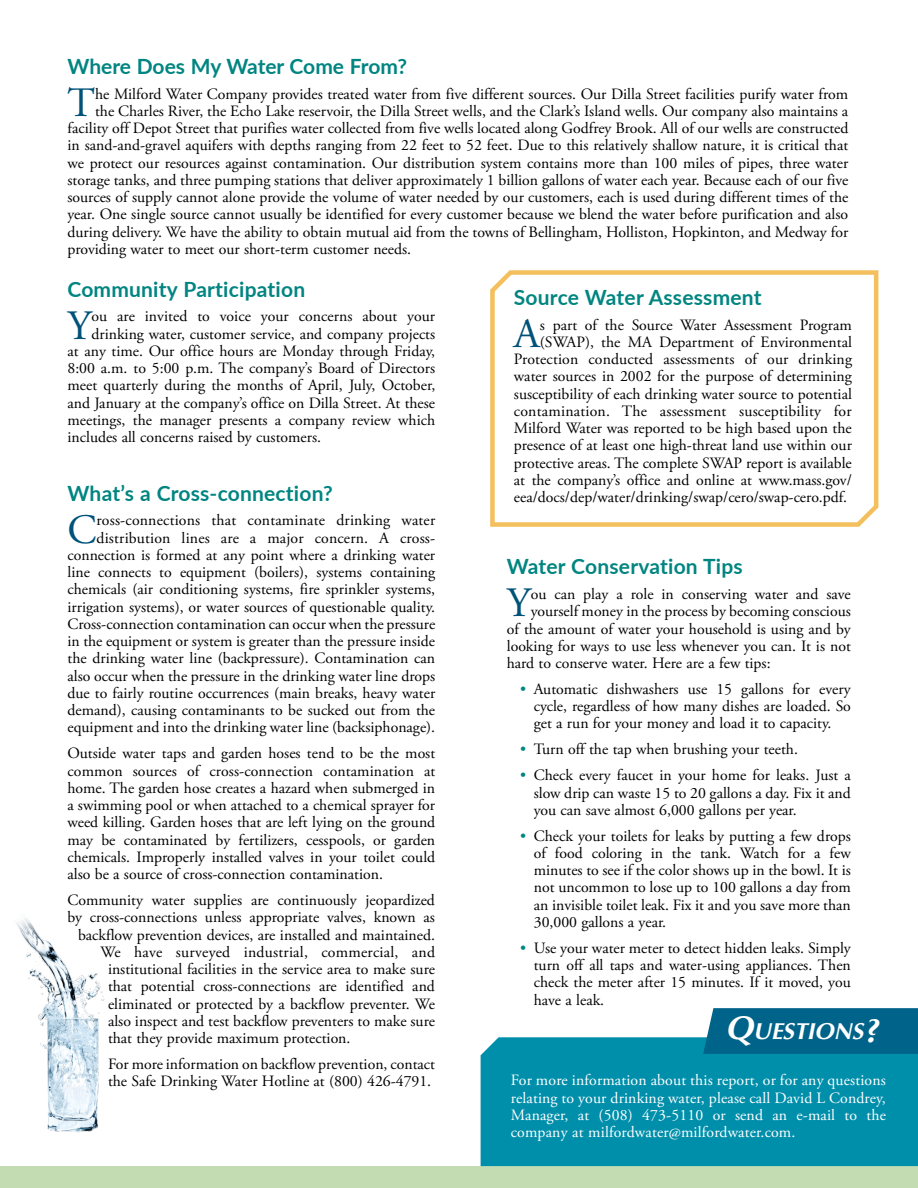
<style>
.page{position:relative;width:918px;height:1188px;background:#fff}
.page>*{position:absolute;margin:0;border:0;box-sizing:border-box;transform-origin:0 0}
.Initial_Cap{font:41.7px "Adobe Garamond Pro";color:#00527a}
.t1{font:italic 700 23.1px "Optima";color:#fff}
.Article_Headline-19{font:700 21px "Lato";letter-spacing:.01em;color:#008581}
.Initial_Cap-2{font:15.75px/17.2px "Adobe Garamond Pro";color:#000;text-align:justify}
.First_Paragraph{font:15.75px/17.2px "Adobe Garamond Pro";color:#000;text-align:justify}
.First_Paragraph-2{font:15.75px/17.2px "Adobe Garamond Pro";letter-spacing:.01em;color:#fff;text-align:justify}
.s1{color:#008581}
.s2{font-size:33px}
</style>
<div class="page">
<div style="left:0;top:1166px;width:918px;height:22px;background:#c4dcb1"></div>
<div style="left:481px;top:1037px;width:437px;height:129px;background:#008fab"></div>
<div style="left:703px;top:1008px;width:215px;height:46px;background:#00638a"></div>
<svg style="left:490px;top:270px;width:389px;height:257px"></svg>
<img style="left:16px;top:917px;width:89px;height:215px">
<p class="Article_Headline-19" style="left:67px;top:51px;width:341px">Where Does My Water Come From?</p>
<p class="Initial_Cap" style="left:67px;top:78px;width:29px">T</p>
<p class="Initial_Cap-2" style="left:95px;top:86px;width:755px">he Milford Water Company provides treated water from five different sources. Our Dilla Street facilities purify water from</p>
<p class="Initial_Cap-2" style="left:95px;top:103px;width:755px">the Charles River, the Echo Lake reservoir, the Dilla Street wells, and the Clark’s Island wells. Our company also maintains a</p>
<p class="Initial_Cap-2" style="left:67px;top:120px;width:782px">facility off Depot Street that purifies water collected from five wells located along Godfrey Brook. All of our wells are constructed</p>
<p class="Initial_Cap-2" style="left:67px;top:137px;width:782px">in sand-and-gravel aquifers with depths ranging from 22 feet to 52 feet. Due to this relatively shallow nature, it is critical that</p>
<p class="Initial_Cap-2" style="left:67px;top:155px;width:782px">we protect our resources against contamination. Our distribution system contains more than 100 miles of pipes, three water</p>
<p class="Initial_Cap-2" style="left:67px;top:172px;width:782px">storage tanks, and three pumping stations that deliver approximately 1 billion gallons of water each year. Because each of our five</p>
<p class="Initial_Cap-2" style="left:67px;top:189px;width:782px">sources of supply cannot alone provide the volume of water needed by our customers, each is used during different times of the</p>
<p class="Initial_Cap-2" style="left:67px;top:206px;width:782px">year. One single source cannot usually be identified for every customer because we blend the water before purification and also</p>
<p class="Initial_Cap-2" style="left:67px;top:224px;width:782px">during delivery. We have the ability to obtain mutual aid from the towns of Bellingham, Holliston, Hopkinton, and Medway for</p>
<p class="Initial_Cap-2" style="left:67px;top:241px;width:345px">providing water to meet our short-term customer needs.</p>
<p class="Article_Headline-19" style="left:514px;top:282px;width:249px">Source Water Assessment</p>
<p class="Initial_Cap" style="left:514px;top:309px;width:28px">A</p>
<p class="Initial_Cap-2" style="left:540px;top:317px;width:313px">s part of the Source Water Assessment Program</p>
<p class="Article_Headline-19" style="left:68px;top:274px;width:239px">Community Participation</p>
<p class="Initial_Cap" style="left:68px;top:300px;width:25px">Y</p>
<p class="Initial_Cap-2" style="left:91px;top:308px;width:345px">ou are invited to voice your concerns about your</p>
<p class="Initial_Cap-2" style="left:91px;top:326px;width:345px">drinking water, customer service, and company projects</p>
<p class="Initial_Cap-2" style="left:68px;top:343px;width:369px">at any time. Our office hours are Monday through Friday,</p>
<p class="Initial_Cap-2" style="left:68px;top:360px;width:369px">8:00 a.m. to 5:00 p.m. The company’s Board of Directors</p>
<p class="Initial_Cap-2" style="left:68px;top:377px;width:369px">meet quarterly during the months of April, July, October,</p>
<p class="Initial_Cap-2" style="left:68px;top:395px;width:369px">and January at the company’s office on Dilla Street. At these</p>
<p class="Initial_Cap-2" style="left:68px;top:412px;width:369px">meetings, the manager presents a company review which</p>
<p class="Initial_Cap-2" style="left:68px;top:429px;width:255px">includes all concerns raised by customers.</p>
<p class="Initial_Cap-2" style="left:540px;top:334px;width:313px">(SWAP), the MA Department of Environmental</p>
<p class="Initial_Cap-2" style="left:514px;top:351px;width:340px">Protection conducted assessments of our drinking</p>
<p class="Initial_Cap-2" style="left:514px;top:368px;width:340px">water sources in 2002 for the purpose of determining</p>
<p class="Initial_Cap-2" style="left:514px;top:386px;width:339px">susceptibility of each drinking water source to potential</p>
<p class="Initial_Cap-2" style="left:514px;top:403px;width:339px">contamination. The assessment susceptibility for</p>
<p class="Initial_Cap-2" style="left:514px;top:420px;width:339px">Milford Water was reported to be high based upon the</p>
<p class="Initial_Cap-2" style="left:514px;top:437px;width:339px">presence of at least one high-threat land use within our</p>
<p class="Initial_Cap-2" style="left:514px;top:455px;width:339px">protective areas. The complete SWAP report is available</p>
<p class="Initial_Cap-2" style="left:514px;top:472px;width:339px">at the company’s office and online at www.mass.gov/</p>
<p class="Initial_Cap-2" style="left:514px;top:489px;width:335px">eea/docs/dep/water/drinking/swap/cero/swap-cero.pdf.</p>
<p class="Article_Headline-19" style="left:68px;top:478px;width:267px">What’s a Cross-connection?</p>
<p class="Initial_Cap" style="left:68px;top:505px;width:31px">C</p>
<p class="Initial_Cap-2" style="left:68px;top:512px;width:369px;text-align:right">ross-connections that contaminate drinking water distribution lines are a major concern. A cross&shy;connection is formed at any point where a drinking water line connects to equipment (boilers), systems containing chemicals (air conditioning systems, fire sprinkler systems, irrigation systems), or water sources of questionable quality.<br>Cross-connection contamination can occur when the pressure in the equipment or system is greater than the pressure inside the drinking water line (backpressure). Contamination can also occur when the pressure in the drinking water line drops due to fairly routine occurrences (main breaks, heavy water demand), causing contaminants to be sucked out from the equipment and into the drinking water line (backsiphonage).</p>
<p class="First_Paragraph" style="left:68px;top:745px;width:369px">Outside water taps and garden hoses tend to be the most common sources of cross-connection contamination at home. The garden hose creates a hazard when submerged in a swimming pool or when attached to a chemical sprayer for weed killing. Garden hoses that are left lying on the ground may be contaminated by fertilizers, cesspools, or garden chemicals. Improperly installed valves in your toilet could also be a source of cross-connection contamination.</p>
<p class="First_Paragraph" style="left:68px;top:892px;width:369px">Community water supplies are continuously jeopardized</p>
<p class="First_Paragraph" style="left:68px;top:909px;width:369px">by cross-connections unless appropriate valves, known as</p>
<p class="First_Paragraph" style="left:78px;top:926px;width:359px">backflow prevention devices, are installed and maintained.</p>
<p class="First_Paragraph" style="left:100px;top:944px;width:336px">We have surveyed industrial, commercial, and</p>
<p class="First_Paragraph" style="left:108px;top:961px;width:329px">institutional facilities in the service area to make sure</p>
<p class="First_Paragraph" style="left:108px;top:978px;width:328px">that potential cross-connections are identified and</p>
<p class="First_Paragraph" style="left:108px;top:995px;width:329px">eliminated or protected by a backflow preventer. We</p>
<p class="First_Paragraph" style="left:108px;top:1013px;width:329px">also inspect and test backflow preventers to make sure</p>
<p class="First_Paragraph" style="left:108px;top:1030px;width:244px">that they provide maximum protection.</p>
<p class="First_Paragraph" style="left:108px;top:1056px;width:329px">For more information on backflow prevention, contact the Safe Drinking Water Hotline at (800) 426-4791.</p>
<p class="Article_Headline-19" style="left:507px;top:551px;width:238px">Water Conservation Tips</p>
<p class="Initial_Cap" style="left:507px;top:578px;width:25px">Y</p>
<p class="Initial_Cap-2" style="left:531px;top:586px;width:322px">ou can play a role in conserving water and save</p>
<p class="Initial_Cap-2" style="left:531px;top:603px;width:322px">yourself money in the process by becoming conscious</p>
<p class="Initial_Cap-2" style="left:507px;top:621px;width:346px">of the amount of water your household is using and by</p>
<p class="Initial_Cap-2" style="left:507px;top:638px;width:346px">looking for ways to use less whenever you can. It is not</p>
<p class="Initial_Cap-2" style="left:507px;top:655px;width:265px">hard to conserve water. Here are a few tips:</p>
<p class="Initial_Cap-2" style="left:534px;top:681px;width:319px;text-indent:-14px"><span class="s1">•</span> Automatic dishwashers use 15 gallons for every cycle, regardless of how many dishes are loaded. So get a run for your money and load it to capacity.</p>
<p class="Initial_Cap-2" style="left:520px;top:741px;width:279px"><span class="s1">•</span> Turn off the tap when brushing your teeth.</p>
<p class="Initial_Cap-2" style="left:534px;top:767px;width:319px;text-indent:-14px"><span class="s1">•</span> Check every faucet in your home for leaks. Just a slow drip can waste 15 to 20 gallons a day. Fix it and you can save almost 6,000 gallons per year.</p>
<p class="Initial_Cap-2" style="left:534px;top:828px;width:319px;text-indent:-14px"><span class="s1">•</span> Check your toilets for leaks by putting a few drops of food coloring in the tank. Watch for a few minutes to see if the color shows up in the bowl. It is not uncommon to lose up to 100 gallons a day from an invisible toilet leak. Fix it and you save more than 30,000 gallons a year.</p>
<p class="Initial_Cap-2" style="left:534px;top:940px;width:319px;text-indent:-14px"><span class="s1">•</span> Use your water meter to detect hidden leaks. Simply turn off all taps and water-using appliances. Then check the meter after 15 minutes. If it moved, you have a leak.</p>
<p class="t1" style="left:726px;top:1018px;width:162px"><span class="s2">Q</span>UESTIONS<span class="s2">?</span></p>
<p class="First_Paragraph-2" style="left:511px;top:1072px;width:377px">For more information about this report, or for any questions relating to your drinking water, please call David L Condrey, Manager, at (508) 473-5110 or send an e-mail to the company at milfordwater@milfordwater.com.</p>
</div>
